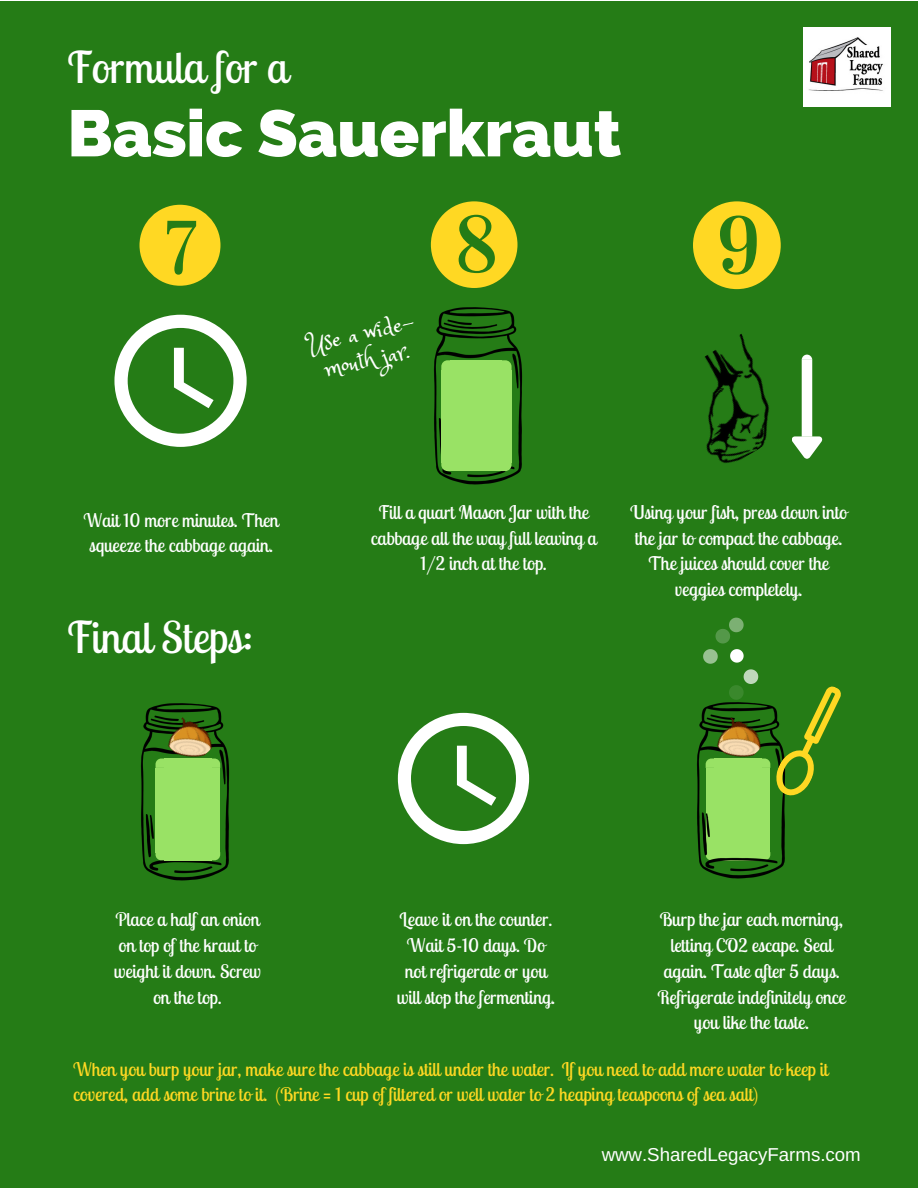
<style>
.page{position:relative;width:918px;height:1188px;background:#fff}
.page>*{position:absolute;margin:0;border:0;box-sizing:border-box;transform-origin:0 0}
.t1{font:800 65.4px "Raleway";color:#fff}
.t2{font:43.65px "Lobster Two";color:#fff}
.t3{font:24.9px/27px "Princess Sofia";color:#fff;text-align:center}
.t4{font:18.75px/25.8px "Lobster Two";color:#fff;text-align:center}
.t5{font:18.75px/25.8px "Lobster Two";color:#ffd823}
.t6{font:18.75px "Arimo";color:#fff}
</style>
<div class="page">
<div style="left:0;top:1px;width:918px;height:1187px;background:#257c16"></div>
<img style="left:803px;top:27px;width:88px;height:80px">
<svg style="left:114px;top:315px;width:133px;height:132px"></svg>
<svg style="left:139px;top:205px;width:81px;height:81px"></svg>
<img style="left:434px;top:307px;width:89px;height:178px">
<svg style="left:431px;top:201px;width:86px;height:87px"></svg>
<svg style="left:502px;top:360px;width:10px;height:10px"></svg>
<div style="left:502px;top:370px;width:10px;height:92px;background:#99e265"></div>
<div style="left:451px;top:370px;width:51px;height:92px;background:#99e265"></div>
<div style="left:451px;top:360px;width:51px;height:11px;background:#99e265"></div>
<svg style="left:441px;top:360px;width:10px;height:10px"></svg>
<div style="left:441px;top:370px;width:10px;height:92px;background:#99e265"></div>
<div style="left:451px;top:462px;width:51px;height:9px;background:#99e265"></div>
<svg style="left:441px;top:462px;width:10px;height:9px"></svg>
<svg style="left:502px;top:462px;width:10px;height:9px"></svg>
<img style="left:704px;top:334px;width:65px;height:129px">
<svg style="left:693px;top:201px;width:88px;height:88px"></svg>
<svg style="left:792px;top:355px;width:30px;height:104px"></svg>
<img style="left:141px;top:703px;width:89px;height:178px">
<svg style="left:217px;top:759px;width:3px;height:9px"></svg>
<div style="left:211px;top:768px;width:9px;height:84px;background:#99e265"></div>
<div style="left:164px;top:768px;width:48px;height:84px;background:#99e265"></div>
<svg style="left:156px;top:759px;width:5px;height:9px"></svg>
<div style="left:156px;top:768px;width:8px;height:84px;background:#99e265"></div>
<div style="left:164px;top:852px;width:48px;height:8px;background:#99e265"></div>
<svg style="left:156px;top:852px;width:8px;height:8px"></svg>
<svg style="left:212px;top:852px;width:8px;height:8px"></svg>
<img style="left:161px;top:713px;width:56px;height:55px">
<svg style="left:398px;top:713px;width:131px;height:131px"></svg>
<img style="left:697px;top:710px;width:88px;height:169px">
<svg style="left:703px;top:618px;width:138px;height:184px"></svg>
<h2 class="t2" style="left:67px;top:40px;width:222px">Formula for a</h2>
<h1 class="t1" style="left:67px;top:95px;width:555px">Basic Sauerkraut</h1>
<h3 class="t3" style="left:305px;top:331px;width:122px;rotate:-13deg">Use a wide&shy;mouth jar.</h3>
<p class="t4" style="left:84px;top:507px;width:197px">Wait 10 more minutes. Then squeeze the cabbage again.</p>
<h2 class="t2" style="left:67px;top:609px;width:187px">Final Steps:</h2>
<p class="t4" style="left:371px;top:499px;width:227px">Fill a quart Mason Jar with the cabbage all the way full leaving a<br>1/2 inch at the top.</p>
<p class="t4" style="left:630px;top:499px;width:219px">Using your fish, press down into the jar to compact the cabbage.<br>The juices should cover the veggies completely.</p>
<p class="t4" style="left:114px;top:906px;width:148px">Place a half an onion on top of the kraut to weight it down. Screw on the top.</p>
<p class="t4" style="left:397px;top:906px;width:160px">Leave it on the counter.<br>Wait 5-10 days. Do not refrigerate or you will stop the fermenting.</p>
<p class="t4" style="left:657px;top:906px;width:190px">Burp the jar each morning, letting CO2 escape. Seal again. Taste after 5 days.<br>Refrigerate indefinitely once you like the taste.</p>
<p class="t5" style="left:73px;top:1056px;width:757px">When you burp your jar, make sure the cabbage is still under the water. If you need to add more water to keep it covered, add some brine to it. (Brine = 1 cup of filtered or well water to 2 heaping teaspoons of sea salt)</p>
<p class="t6" style="left:602px;top:1144px;width:261px">www.SharedLegacyFarms.com</p>
</div>
